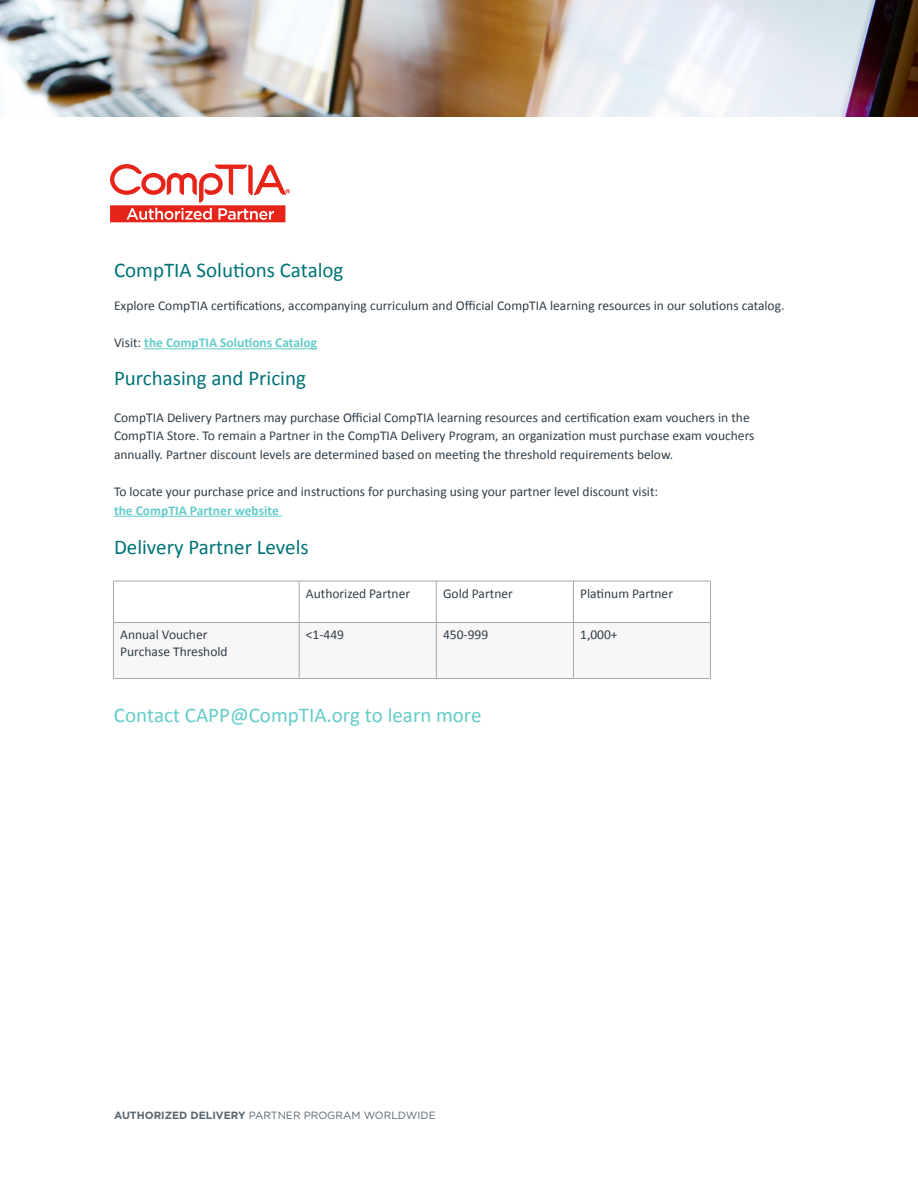
<style>
.page{position:relative;width:918px;height:1188px;background:#fff}
.page>*{position:absolute;margin:0;border:0;box-sizing:border-box;transform-origin:0 0}
.t1{font:21px "Calibri";color:#007377}
.t2{font:21px "Calibri";color:#64ccc9}
.t3{font:13.5px/18.6px "Calibri";color:#313e48}
.t4{font:700 13.5px "Calibri";color:#64ccc9}
.t5{font:10.5px "Gotham";color:#5a6670}
.s1{font-weight:400;color:#313e48}
.s2{font-weight:700}
</style>
<div class="page">
<hr style="left:144px;top:348px;width:173px;height:1px;background:#64ccc9">
<hr style="left:114px;top:516px;width:168px;height:1px;background:#64ccc9">
<img style="left:0;top:0;width:918px;height:116px">
<svg style="left:110px;top:164px;width:180px;height:58px"></svg>
<div style="left:298px;top:623px;width:412px;height:55px;background:#f8f6f7"></div>
<hr style="left:113px;top:581px;width:186px;height:1px;background:#a3a9ad">
<hr style="left:113px;top:581px;width:1px;height:41px;background:#a3a9ad">
<hr style="left:299px;top:581px;width:137px;height:1px;background:#a3a9ad">
<hr style="left:299px;top:581px;width:1px;height:41px;background:#a3a9ad">
<hr style="left:436px;top:581px;width:137px;height:1px;background:#a3a9ad">
<hr style="left:436px;top:581px;width:1px;height:41px;background:#a3a9ad">
<hr style="left:573px;top:581px;width:138px;height:1px;background:#a3a9ad">
<hr style="left:573px;top:581px;width:1px;height:41px;background:#a3a9ad">
<hr style="left:710px;top:581px;width:1px;height:41px;background:#a3a9ad">
<hr style="left:113px;top:622px;width:186px;height:1px;background:#a3a9ad">
<hr style="left:113px;top:623px;width:1px;height:55px;background:#a3a9ad">
<hr style="left:299px;top:622px;width:137px;height:1px;background:#a3a9ad">
<hr style="left:299px;top:623px;width:1px;height:55px;background:#a3a9ad">
<hr style="left:436px;top:622px;width:137px;height:1px;background:#a3a9ad">
<hr style="left:436px;top:623px;width:1px;height:55px;background:#a3a9ad">
<hr style="left:573px;top:622px;width:138px;height:1px;background:#a3a9ad">
<hr style="left:573px;top:623px;width:1px;height:55px;background:#a3a9ad">
<hr style="left:710px;top:623px;width:1px;height:55px;background:#a3a9ad">
<hr style="left:113px;top:678px;width:186px;height:1px;background:#a3a9ad">
<hr style="left:299px;top:678px;width:137px;height:1px;background:#a3a9ad">
<hr style="left:436px;top:678px;width:137px;height:1px;background:#a3a9ad">
<hr style="left:573px;top:678px;width:138px;height:1px;background:#a3a9ad">
<p class="t1" style="left:114px;top:256px;width:231px">CompTIA Solutions Catalog</p>
<p class="t3" style="left:114px;top:296px;width:672px">Explore CompTIA certifications, accompanying curriculum and Official CompTIA learning resources in our solutions catalog.</p>
<p class="t4" style="left:114px;top:333px;width:205px"><span class="s1">Visit:</span> the CompTIA Solutions Catalog</p>
<p class="t1" style="left:114px;top:364px;width:194px">Purchasing and Pricing</p>
<p class="t3" style="left:114px;top:408px;width:637px">CompTIA Delivery Partners may purchase Official CompTIA learning resources and certification exam vouchers in the</p>
<p class="t3" style="left:114px;top:427px;width:642px">CompTIA Store. To remain a Partner in the CompTIA Delivery Program, an organization must purchase exam vouchers annually. Partner discount levels are determined based on meeting the threshold requirements below.</p>
<p class="t3" style="left:114px;top:482px;width:546px">To locate your purchase price and instructions for purchasing using your partner level discount visit:</p>
<p class="t4" style="left:114px;top:501px;width:166px">the CompTIA Partner website</p>
<p class="t1" style="left:114px;top:534px;width:196px">Delivery Partner Levels</p>
<p class="t3" style="left:306px;top:584px;width:106px">Authorized Partner</p>
<p class="t3" style="left:443px;top:584px;width:71px">Gold Partner</p>
<p class="t3" style="left:580px;top:584px;width:94px">Platinum Partner</p>
<p class="t3" style="left:120px;top:627px;width:109px;line-height:16.2px">Annual Voucher<br>Purchase Threshold</p>
<p class="t3" style="left:306px;top:626px;width:40px">&lt;1-449</p>
<p class="t3" style="left:443px;top:626px;width:47px">450-999</p>
<p class="t3" style="left:580px;top:626px;width:39px">1,000+</p>
<p class="t2" style="left:114px;top:701px;width:369px">Contact CAPP@CompTIA.org to learn more</p>
<p class="t5" style="left:114px;top:1108px;width:323px"><span class="s2">AUTHORIZED DELIVERY</span> PARTNER PROGRAM WORLDWIDE</p>
</div>
